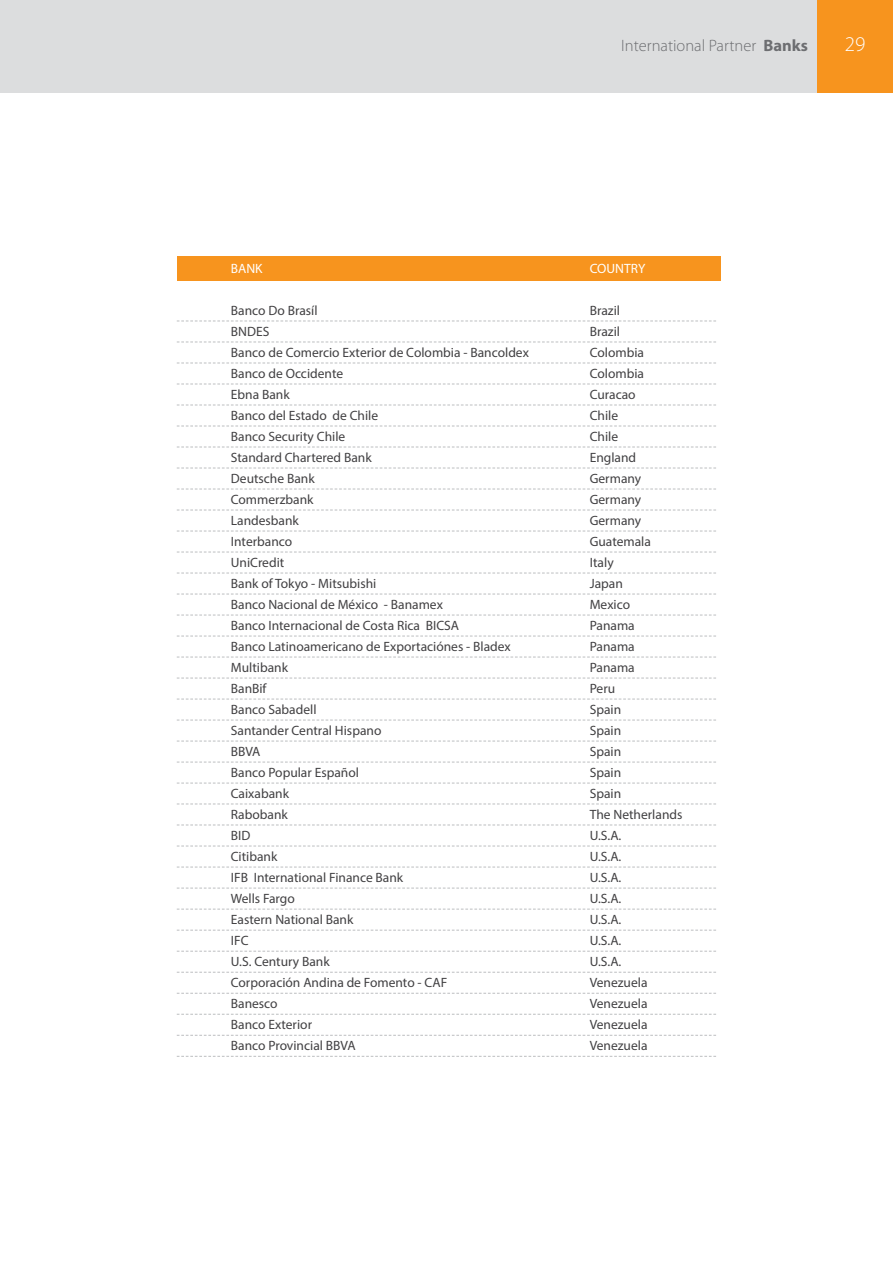
<style>
.page{position:relative;width:893px;height:1263px;background:#fff}
.page>*{position:absolute;margin:0;border:0;box-sizing:border-box;transform-origin:0 0}
.t1{font:300 21px "Myriad Pro";color:#fff}
.t2{font:300 16.5px "Myriad Pro";color:#6d6e71}
.t3{font:13.5px/21px "Myriad Pro";color:#414042}
.t4{font:13.5px "Myriad Pro";color:#fff}
.s1{font-weight:700}
</style>
<div class="page">
<div style="left:816px;top:0;width:77px;height:93px;background:#f7941e"></div>
<div style="left:0;top:0;width:816px;height:93px;background:#dcddde"></div>
<div style="left:178px;top:256px;width:543px;height:24px;background:#f7941e"></div>
<svg style="left:177px;top:468px;width:539px;height:1px"></svg>
<svg style="left:177px;top:636px;width:539px;height:1px"></svg>
<svg style="left:177px;top:951px;width:539px;height:1px"></svg>
<svg style="left:177px;top:384px;width:539px;height:1px"></svg>
<svg style="left:177px;top:552px;width:539px;height:1px"></svg>
<svg style="left:177px;top:866px;width:539px;height:1px"></svg>
<svg style="left:177px;top:720px;width:539px;height:1px"></svg>
<svg style="left:177px;top:341px;width:539px;height:1px"></svg>
<svg style="left:177px;top:510px;width:539px;height:1px"></svg>
<svg style="left:177px;top:678px;width:539px;height:1px"></svg>
<svg style="left:177px;top:993px;width:539px;height:1px"></svg>
<svg style="left:177px;top:426px;width:539px;height:1px"></svg>
<svg style="left:177px;top:594px;width:539px;height:1px"></svg>
<svg style="left:177px;top:909px;width:539px;height:1px"></svg>
<svg style="left:177px;top:762px;width:539px;height:1px"></svg>
<svg style="left:177px;top:803px;width:539px;height:1px"></svg>
<svg style="left:177px;top:320px;width:539px;height:1px"></svg>
<svg style="left:177px;top:489px;width:539px;height:1px"></svg>
<svg style="left:177px;top:657px;width:539px;height:1px"></svg>
<svg style="left:177px;top:972px;width:539px;height:1px"></svg>
<svg style="left:177px;top:405px;width:539px;height:1px"></svg>
<svg style="left:177px;top:573px;width:539px;height:1px"></svg>
<svg style="left:177px;top:888px;width:539px;height:1px"></svg>
<svg style="left:177px;top:741px;width:539px;height:1px"></svg>
<svg style="left:177px;top:363px;width:539px;height:1px"></svg>
<svg style="left:177px;top:531px;width:539px;height:1px"></svg>
<svg style="left:177px;top:845px;width:539px;height:1px"></svg>
<svg style="left:177px;top:699px;width:539px;height:1px"></svg>
<svg style="left:177px;top:447px;width:539px;height:1px"></svg>
<svg style="left:177px;top:615px;width:539px;height:1px"></svg>
<svg style="left:177px;top:930px;width:539px;height:1px"></svg>
<svg style="left:177px;top:783px;width:539px;height:1px"></svg>
<svg style="left:177px;top:824px;width:539px;height:1px"></svg>
<svg style="left:177px;top:1014px;width:539px;height:1px"></svg>
<svg style="left:177px;top:1056px;width:539px;height:1px"></svg>
<svg style="left:177px;top:1035px;width:539px;height:1px"></svg>
<p class="t2" style="left:621px;top:36px;width:188px">International Partner <span class="s1">Banks</span></p>
<h1 class="t1" style="left:845px;top:32px;width:22px">29</h1>
<p class="t4" style="left:231px;top:260px;width:33px">BANK</p>
<p class="t3" style="left:231px;top:299px;width:300px">Banco Do Brasíl<br>BNDES<br>Banco de Comercio Exterior de Colombia - Bancoldex<br>Banco de Occidente<br>Ebna Bank<br>Banco del Estado de Chile<br>Banco Security Chile<br>Standard Chartered Bank<br>Deutsche Bank<br>Commerzbank<br>Landesbank<br>Interbanco<br>UniCredit<br>Bank of Tokyo - Mitsubishi<br>Banco Nacional de México - Banamex<br>Banco Internacional de Costa Rica BICSA<br>Banco Latinoamericano de Exportaciónes - Bladex<br>Multibank<br>BanBif<br>Banco Sabadell<br>Santander Central Hispano<br>BBVA<br>Banco Popular Español<br>Caixabank<br>Rabobank<br>BID<br>Citibank<br>IFB International Finance Bank<br>Wells Fargo<br>Eastern National Bank<br>IFC<br>U.S. Century Bank<br>Corporación Andina de Fomento - CAF<br>Banesco<br>Banco Exterior<br>Banco Provincial BBVA</p>
<p class="t4" style="left:590px;top:260px;width:57px">COUNTRY</p>
<p class="t3" style="left:590px;top:300px;width:94px">Brazil<br>Brazil<br>Colombia<br>Colombia<br>Curacao<br>Chile<br>Chile<br>England<br>Germany<br>Germany<br>Germany<br>Guatemala<br>Italy<br>Japan<br>Mexico<br>Panama<br>Panama<br>Panama<br>Peru<br>Spain<br>Spain<br>Spain<br>Spain<br>Spain<br>The Netherlands<br>U.S.A.<br>U.S.A.<br>U.S.A.<br>U.S.A.<br>U.S.A.<br>U.S.A.<br>U.S.A.<br>Venezuela<br>Venezuela<br>Venezuela<br>Venezuela</p>
</div>
